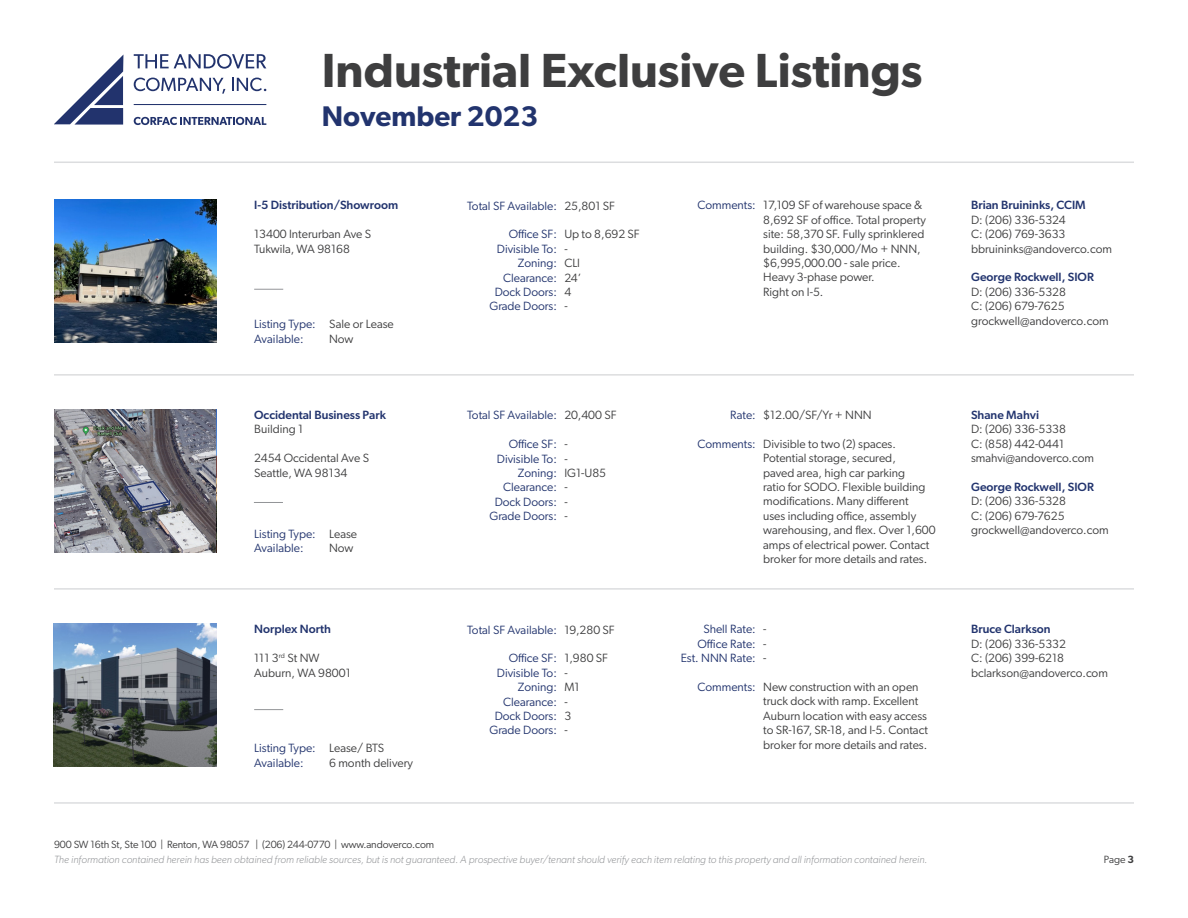
<style>
.page{position:relative;width:1188px;height:918px;background:#fff}
.page>*{position:absolute;margin:0;border:0;box-sizing:border-box;transform-origin:0 0}
.t1{font:600 48px "Gibson";color:#3e3e3f}
.t2{font:600 28.5px "Gibson";color:#22346e}
.t3{font:12px/14.4px "Gibson";color:#3e3e3f}
.t4{font:12px "Gibson";color:#22346e}
.t5{font:500 12px "Gibson";color:#22346e}
.t6{font:italic 300 10.5px "Gibson";color:#939598}
.t7{font:10.5px "Gibson";letter-spacing:-.01em;color:#3e3e3f}
.s1{font-weight:600}
</style>
<div class="page">
<svg style="left:54px;top:55px;width:69px;height:70px"></svg>
<svg style="left:134px;top:54px;width:132px;height:15px"></svg>
<hr style="left:134px;top:104px;width:132px;height:1px;background:#22336d">
<svg style="left:134px;top:117px;width:132px;height:8px"></svg>
<svg style="left:134px;top:78px;width:91px;height:16px"></svg>
<svg style="left:232px;top:78px;width:34px;height:13px"></svg>
<hr style="left:54px;top:162px;width:1080px;height:1px;background:#dcdddf">
<hr style="left:54px;top:374px;width:1080px;height:2px;background:#dcdddf">
<hr style="left:54px;top:588px;width:1080px;height:2px;background:#dcdddf">
<hr style="left:54px;top:802px;width:1080px;height:2px;background:#dcdddf">
<svg style="left:254px;top:502px;width:29px;height:1px"></svg>
<img style="left:54px;top:409px;width:162px;height:143px">
<svg style="left:124px;top:438px;width:47px;height:76px;background:#7c7c86"></svg>
<img style="left:54px;top:624px;width:162px;height:142px">
<svg style="left:254px;top:709px;width:29px;height:1px"></svg>
<img style="left:54px;top:200px;width:162px;height:142px">
<svg style="left:254px;top:289px;width:29px;height:1px"></svg>
<h1 class="t1" style="left:322px;top:42px;width:602px">Industrial Exclusive Listings</h1>
<h2 class="t2" style="left:322px;top:100px;width:218px">November 2023</h2>
<p class="t5" style="left:254px;top:198px;width:145px">I-5 Distribution/Showroom</p>
<p class="t3" style="left:254px;top:227px;width:119px">13400 Interurban Ave S</p>
<p class="t3" style="left:254px;top:241px;width:97px">Tukwila, WA 98168</p>
<p class="t4" style="left:254px;top:317px;width:63px">Listing Type:</p>
<p class="t4" style="left:254px;top:331px;width:51px">Available:</p>
<p class="t3" style="left:329px;top:317px;width:66px">Sale or Lease</p>
<p class="t3" style="left:329px;top:331px;width:26px">Now</p>
<p class="t5" style="left:254px;top:408px;width:133px">Occidental Business Park</p>
<p class="t3" style="left:254px;top:422px;width:51px">Building 1</p>
<p class="t3" style="left:254px;top:451px;width:116px">2454 Occidental Ave S</p>
<p class="t3" style="left:254px;top:465px;width:95px">Seattle, WA 98134</p>
<p class="t4" style="left:254px;top:527px;width:63px">Listing Type:</p>
<p class="t4" style="left:254px;top:541px;width:51px">Available:</p>
<p class="t3" style="left:329px;top:526px;width:30px">Lease</p>
<p class="t3" style="left:329px;top:541px;width:26px">Now</p>
<p class="t5" style="left:254px;top:622px;width:78px">Norplex North</p>
<p class="t3" style="left:254px;top:651px;width:67px">111 3<sup>rd</sup> St NW</p>
<p class="t3" style="left:254px;top:665px;width:98px">Auburn, WA 98001</p>
<p class="t4" style="left:254px;top:741px;width:63px">Listing Type:</p>
<p class="t4" style="left:254px;top:755px;width:51px">Available:</p>
<p class="t3" style="left:329px;top:741px;width:57px">Lease/ BTS</p>
<p class="t3" style="left:329px;top:755px;width:85px">6 month delivery</p>
<p class="t7" style="left:54px;top:838px;width:382px">900 SW 16th St, Ste 100 | Renton, WA 98057 | (206) 244-0770 | www.andoverco.com</p>
<p class="t4" style="left:467px;top:198px;width:91px">Total SF Available:</p>
<p class="t4" style="left:509px;top:227px;width:50px">Office SF:</p>
<p class="t4" style="left:497px;top:242px;width:62px">Divisible To:</p>
<p class="t4" style="left:518px;top:256px;width:41px">Zoning:</p>
<p class="t4" style="left:503px;top:270px;width:55px">Clearance:</p>
<p class="t4" style="left:495px;top:285px;width:64px">Dock Doors:</p>
<p class="t4" style="left:489px;top:299px;width:69px">Grade Doors:</p>
<p class="t3" style="left:564px;top:198px;width:52px">25,801 SF</p>
<p class="t3" style="left:564px;top:227px;width:77px">Up to 8,692 SF</p>
<p class="t3" style="left:564px;top:241px;width:5px">-</p>
<p class="t3" style="left:564px;top:256px;width:17px">CLI</p>
<p class="t3" style="left:564px;top:270px;width:19px">24’</p>
<p class="t3" style="left:564px;top:285px;width:8px">4</p>
<p class="t3" style="left:564px;top:299px;width:5px">-</p>
<p class="t4" style="left:467px;top:408px;width:91px">Total SF Available:</p>
<p class="t4" style="left:509px;top:437px;width:50px">Office SF:</p>
<p class="t4" style="left:497px;top:451px;width:62px">Divisible To:</p>
<p class="t4" style="left:518px;top:466px;width:41px">Zoning:</p>
<p class="t4" style="left:503px;top:480px;width:55px">Clearance:</p>
<p class="t4" style="left:495px;top:494px;width:64px">Dock Doors:</p>
<p class="t4" style="left:489px;top:509px;width:69px">Grade Doors:</p>
<p class="t3" style="left:564px;top:408px;width:54px">20,400 SF</p>
<p class="t3" style="left:564px;top:437px;width:5px">-</p>
<p class="t3" style="left:564px;top:451px;width:5px">-</p>
<p class="t3" style="left:564px;top:465px;width:43px">IG1-U85</p>
<p class="t3" style="left:564px;top:480px;width:5px">-</p>
<p class="t3" style="left:564px;top:494px;width:5px">-</p>
<p class="t3" style="left:564px;top:509px;width:5px">-</p>
<p class="t4" style="left:467px;top:622px;width:91px">Total SF Available:</p>
<p class="t4" style="left:509px;top:651px;width:50px">Office SF:</p>
<p class="t4" style="left:497px;top:666px;width:62px">Divisible To:</p>
<p class="t4" style="left:518px;top:680px;width:41px">Zoning:</p>
<p class="t4" style="left:503px;top:694px;width:55px">Clearance:</p>
<p class="t4" style="left:495px;top:709px;width:64px">Dock Doors:</p>
<p class="t4" style="left:489px;top:723px;width:69px">Grade Doors:</p>
<p class="t3" style="left:564px;top:622px;width:52px">19,280 SF</p>
<p class="t3" style="left:564px;top:651px;width:45px">1,980 SF</p>
<p class="t3" style="left:564px;top:665px;width:5px">-</p>
<p class="t3" style="left:564px;top:680px;width:17px">M1</p>
<p class="t3" style="left:564px;top:694px;width:5px">-</p>
<p class="t3" style="left:564px;top:709px;width:8px">3</p>
<p class="t3" style="left:564px;top:723px;width:5px">-</p>
<p class="t4" style="left:698px;top:198px;width:60px">Comments:</p>
<p class="t3" style="left:763px;top:198px;width:164px">17,109 SF of warehouse space &amp;<br>8,692 SF of office. Total property site: 58,370 SF. Fully sprinklered building. $30,000/Mo + NNN, $6,995,000.00 - sale price.<br>Heavy 3-phase power.</p>
<p class="t3" style="left:763px;top:284px;width:62px">Right on I-5.</p>
<p class="t4" style="left:730px;top:408px;width:27px">Rate:</p>
<p class="t4" style="left:698px;top:437px;width:60px">Comments:</p>
<p class="t3" style="left:763px;top:408px;width:110px">$12.00/SF/Yr + NNN</p>
<p class="t3" style="left:763px;top:436px;width:174px">Divisible to two (2) spaces.<br>Potential storage, secured,<br>paved area, high car parking<br>ratio for SODO. Flexible building modifications. Many different<br>uses including office, assembly warehousing, and flex. Over 1,600 amps of electrical power. Contact broker for more details and rates.</p>
<p class="t4" style="left:703px;top:622px;width:54px">Shell Rate:</p>
<p class="t4" style="left:698px;top:636px;width:60px">Office Rate:</p>
<p class="t4" style="left:681px;top:651px;width:77px">Est. NNN Rate:</p>
<p class="t4" style="left:698px;top:680px;width:60px">Comments:</p>
<p class="t3" style="left:763px;top:622px;width:5px">-</p>
<p class="t3" style="left:763px;top:636px;width:5px">-</p>
<p class="t3" style="left:763px;top:651px;width:5px">-</p>
<p class="t3" style="left:763px;top:680px;width:166px">New construction with an open truck dock with ramp. Excellent<br>Auburn location with easy access to SR-167, SR-18, and I-5. Contact broker for more details and rates.</p>
<p class="t5" style="left:971px;top:198px;width:116px">Brian Bruininks, CCIM</p>
<p class="t3" style="left:971px;top:212px;width:96px">D: (206) 336-5324</p>
<p class="t3" style="left:971px;top:227px;width:96px">C: (206) 769-3633</p>
<p class="t3" style="left:971px;top:241px;width:143px">bbruininks@andoverco.com</p>
<p class="t5" style="left:971px;top:270px;width:124px">George Rockwell, SIOR</p>
<p class="t3" style="left:971px;top:284px;width:96px">D: (206) 336-5328</p>
<p class="t3" style="left:971px;top:299px;width:95px">C: (206) 679-7625</p>
<p class="t3" style="left:971px;top:313px;width:139px">grockwell@andoverco.com</p>
<p class="t5" style="left:971px;top:408px;width:70px">Shane Mahvi</p>
<p class="t3" style="left:971px;top:422px;width:96px">D: (206) 336-5338</p>
<p class="t3" style="left:971px;top:436px;width:95px">C: (858) 442-0441</p>
<p class="t3" style="left:971px;top:451px;width:125px">smahvi@andoverco.com</p>
<p class="t5" style="left:971px;top:480px;width:124px">George Rockwell, SIOR</p>
<p class="t3" style="left:971px;top:494px;width:96px">D: (206) 336-5328</p>
<p class="t3" style="left:971px;top:508px;width:95px">C: (206) 679-7625</p>
<p class="t3" style="left:971px;top:523px;width:139px">grockwell@andoverco.com</p>
<p class="t5" style="left:971px;top:622px;width:81px">Bruce Clarkson</p>
<p class="t3" style="left:971px;top:636px;width:96px">D: (206) 336-5332</p>
<p class="t3" style="left:971px;top:651px;width:95px">C: (206) 399-6218</p>
<p class="t3" style="left:971px;top:665px;width:138px">bclarkson@andoverco.com</p>
<p class="t6" style="left:54px;top:853px;width:875px">The information contained herein has been obtained from reliable sources, but is not guaranteed. A prospective buyer/tenant should verify each item relating to this property and all information contained herein.</p>
<p class="t7" style="left:1104px;top:853px;width:32px">Page <span class="s1">3</span></p>
</div>
